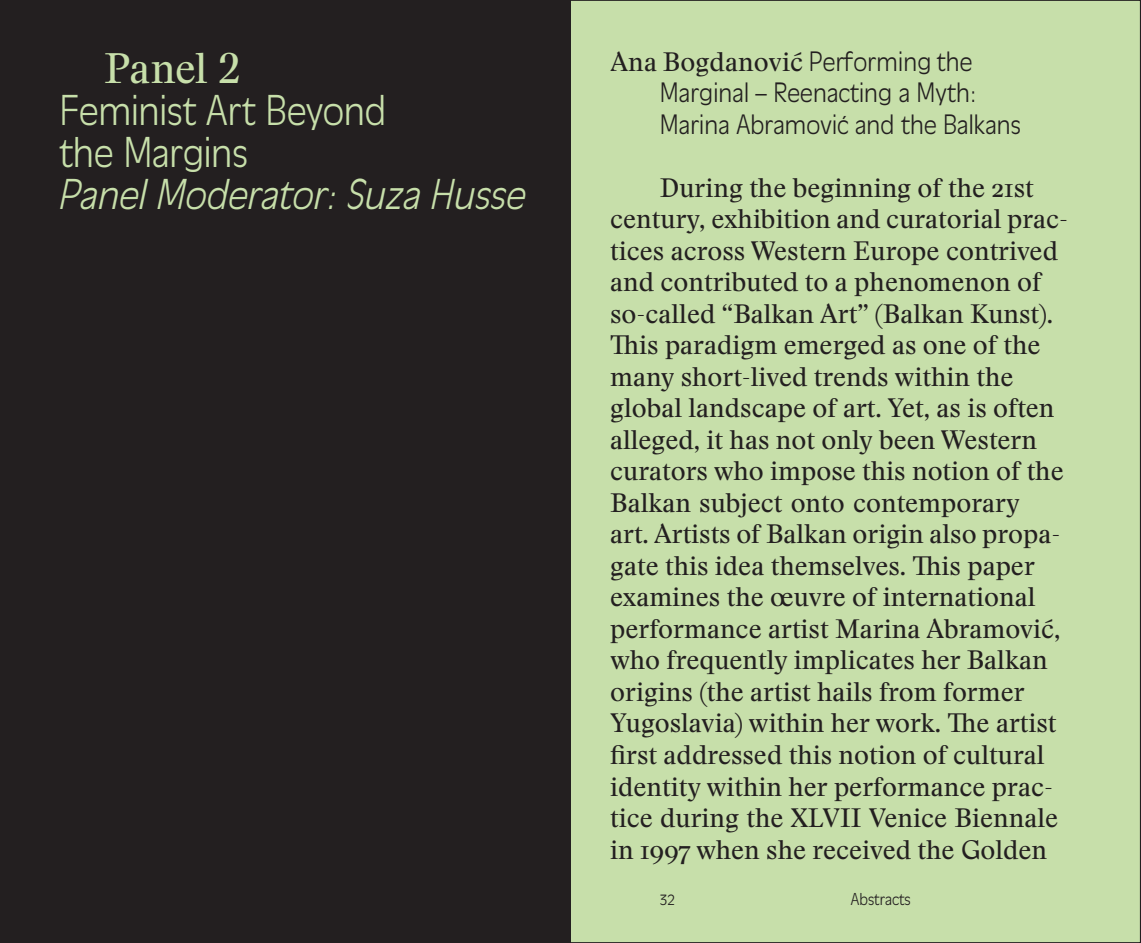
<style>
.page{position:relative;width:1141px;height:943px;background:#c7dfaa}
.page>*{position:absolute;margin:0;border:0;box-sizing:border-box;transform-origin:0 0}
.t1{font:42px "Stanley";color:#c7dfaa}
.t2{font:300 35px/42px "Antique Olive Std Neue";letter-spacing:-.005em;color:#c7dfaa}
.t3{font:italic 300 35px "Antique Olive Std Neue";color:#c7dfaa}
.t4{font:26.25px/31.5px "Stanley";color:#231f20}
.t5{font:300 22.75px/31.5px "Antique Olive Std Neue";letter-spacing:.005em;color:#231f20}
.t6{font:300 14px "Antique Olive Std Neue";color:#231f20}
.s1{font-family:"Antique Olive Std Neue";font-weight:300;font-size:22.75px}
</style>
<div class="page">
<div style="left:0;top:0;width:570px;height:943px;background:#231f20"></div>
<hr style="left:570px;top:0;width:1px;height:943px;background:#231f20">
<h1 class="t1" style="left:104px;top:40px;width:138px">Panel 2</h1>
<h2 class="t2" style="left:60px;top:92px;width:328px">Feminist Art Beyond the Margins</h2>
<h2 class="t3" style="left:60px;top:175px;width:468px">Panel Moderator: Suza Husse</h2>
<p class="t4" style="left:610px;top:46px;width:364px">Ana Bogdanović <span class="s1">Performing the</span></p>
<p class="t5" style="left:660px;top:78px;width:363px">Marginal – Reenacting a Myth:<br>Marina Abramović and the Balkans</p>
<p class="t4" style="left:610px;top:172px;width:460px;text-indent:50px">During the beginning of the 21st century, exhibition and curatorial prac&shy;tices across Western Europe contrived and contributed to a phenomenon of so-called “Balkan Art” (Balkan Kunst).<br>This paradigm emerged as one of the many short-lived trends within the global landscape of art. Yet, as is often alleged, it has not only been Western curators who impose this notion of the Balkan subject onto contemporary<br>art. Artists of Balkan origin also propa&shy;gate this idea themselves. This paper examines the œuvre of international performance artist Marina Abramović, who frequently implicates her Balkan origins (the artist hails from former Yugoslavia) within her work. The artist first addressed this notion of cultural identity within her performance prac&shy;tice during the XLVII Venice Biennale in 1997 when she received the Golden</p>
<p class="t6" style="left:660px;top:892px;width:17px">32</p>
<p class="t6" style="left:851px;top:892px;width:61px">Abstracts</p>
</div>
